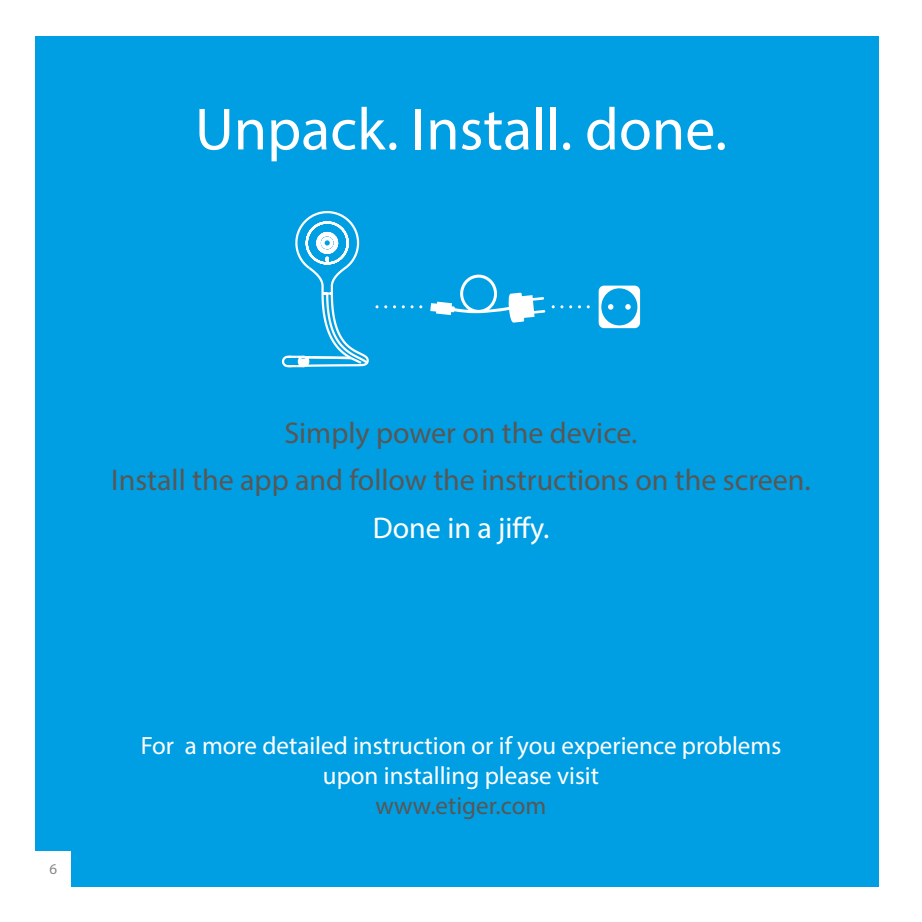
<style>
.page{position:relative;width:922px;height:922px;background:#fff}
.page>*{position:absolute;margin:0;border:0;box-sizing:border-box;transform-origin:0 0}
.t1{font:60px "Myriad Pro";color:#fff}
.t2{font:30px/47.5px "Myriad Pro";color:#575756;text-align:center}
.t3{font:30px "Myriad Pro";color:#fff}
.t4{font:25px/30px "Myriad Pro";color:#fff;text-align:center}
.t5{font:25px "Myriad Pro";color:#575756}
.t6{font:15px "Myriad Pro";color:#878787}
</style>
<div class="page">
<div style="left:35px;top:36px;width:844px;height:850px;background:#009fe3"></div>
<div style="left:34px;top:850px;width:37px;height:38px;background:#fff"></div>
<svg style="left:393px;top:305px;width:11px;height:3px"></svg>
<svg style="left:578px;top:305px;width:11px;height:3px"></svg>
<svg style="left:598px;top:285px;width:42px;height:43px"></svg>
<svg style="left:430px;top:274px;width:115px;height:49px"></svg>
<svg style="left:281px;top:211px;width:97px;height:157px"></svg>
<h1 class="t1" style="left:195px;top:92px;width:533px">Unpack. Install. done.</h1>
<p class="t2" style="left:111px;top:408px;width:701px">Simply power on the device.<br>Install the app and follow the instructions on the screen.</p>
<p class="t3" style="left:372px;top:509px;width:178px">Done in a jiffy.</p>
<p class="t6" style="left:49px;top:859px;width:9px">6</p>
<p class="t4" style="left:141px;top:729px;width:642px">For a more detailed instruction or if you experience problems upon installing please visit</p>
<p class="t5" style="left:375px;top:789px;width:172px">www.etiger.com</p>
</div>
